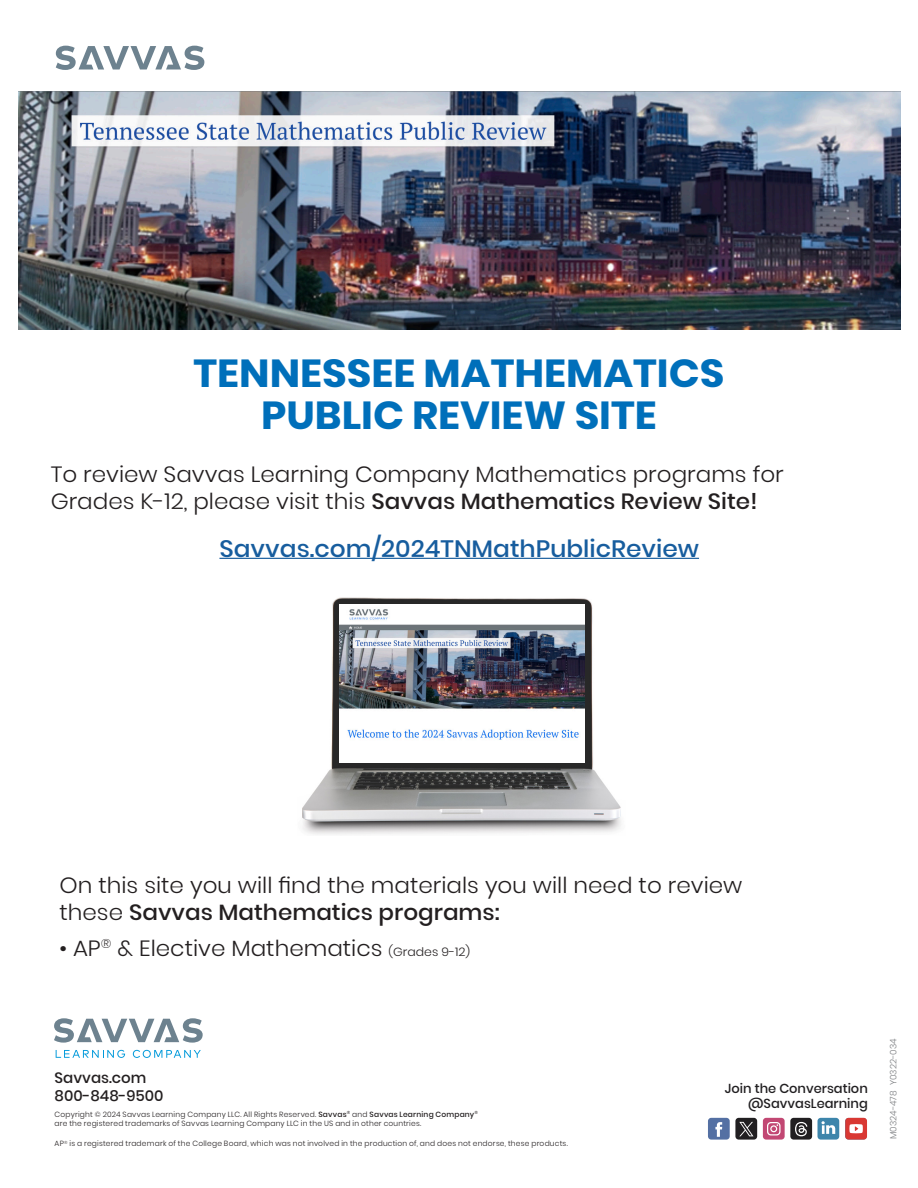
<style>
.page{position:relative;width:918px;height:1188px;background:#fff}
.page>*{position:absolute;margin:0;border:0;box-sizing:border-box;transform-origin:0 0}
.t1{font:700 39px/42px "Poppins";color:#006fba;text-align:center;scale:1.05 1}
.t2{font:500 23.7px "Poppins";color:#175d9e;scale:1.05 1}
.t3{font:300 22.05px/27px "Poppins";color:#231f20;scale:1.05 1}
.t4{font:500 15px "Poppins";color:#231f20}
.t5{font:500 13.05px/15.6px "Poppins";color:#211f21;text-align:right}
.t6{font:300 9px "Poppins";color:#7e8083}
.t7{font:300 7.5px/9px "Poppins";letter-spacing:.03em;color:#231f20}
.s1{font-weight:500}
.s2{font-size:11.85px}
</style>
<div class="page">
<svg style="left:56px;top:46px;width:148px;height:24px"></svg>
<hr style="left:219px;top:558px;width:480px;height:1px;background:#175d9e">
<img style="left:18px;top:92px;width:882px;height:238px">
<img style="left:302px;top:597px;width:319px;height:238px">
<img style="left:340px;top:605px;width:245px;height:158px">
<div style="left:790px;top:1118px;width:22px;height:22px;background:#211f21;border-radius:3px"></div>
<svg style="left:795px;top:1122px;width:12px;height:14px"></svg>
<svg style="left:763px;top:1118px;width:22px;height:22px"></svg>
<svg style="left:708px;top:1118px;width:22px;height:22px"></svg>
<div style="left:735px;top:1118px;width:22px;height:22px;background:#211f21;border-radius:3px"></div>
<svg style="left:739px;top:1122px;width:14px;height:14px"></svg>
<svg style="left:845px;top:1118px;width:22px;height:22px"></svg>
<svg style="left:817px;top:1118px;width:22px;height:22px"></svg>
<svg style="left:54px;top:1018px;width:149px;height:25px"></svg>
<svg style="left:56px;top:1050px;width:69px;height:8px"></svg>
<svg style="left:133px;top:1050px;width:68px;height:8px"></svg>
<p class="t1" style="left:194px;top:352px;width:507px">TENNESSEE MATHEMATICS<br>PUBLIC REVIEW SITE</p>
<p class="t3" style="left:51px;top:460px;width:700px">To review Savvas Learning Company Mathematics programs for<br>Grades K-12, please visit this <span class="s1">Savvas Mathematics Review Site!</span></p>
<p class="t2" style="left:219px;top:535px;width:458px">Savvas.com/2024TNMathPublicReview</p>
<p class="t3" style="left:59px;top:872px;width:652px">On this site you will find the materials you will need to review these <span class="s1">Savvas Mathematics programs:</span></p>
<p class="t3" style="left:59px;top:935px;width:393px">• AP<sup>®</sup> &amp; Elective Mathematics <span class="s2">(Grades 9-12)</span></p>
<p class="t4" style="left:55px;top:1069px;width:93px">Savvas.com</p>
<p class="t4" style="left:55px;top:1087px;width:110px">800-848-9500</p>
<p class="t7" style="left:55px;top:1110px;width:425px">Copyright © 2024 Savvas Learning Company LLC. All Rights Reserved. <span class="s1">Savvas</span><sup>®</sup> and <span class="s1">Savvas Learning Company</span><sup>® </sup>are the registered trademarks of Savvas Learning Company LLC in the US and in other countries.</p>
<p class="t7" style="left:55px;top:1139px;width:515px">AP<sup>®</sup> is a registered trademark of the College Board, which was not involved in the production of, and does not endorse, these products.</p>
<p class="t6" style="left:888px;top:1085px;width:48px;rotate:-90deg">Y0322-034</p>
<h3 class="t5" style="left:725px;top:1080px;width:144px">Join the Conversation @SavvasLearning</h3>
<p class="t6" style="left:888px;top:1139px;width:50px;rotate:-90deg">M0324-478</p>
</div>
